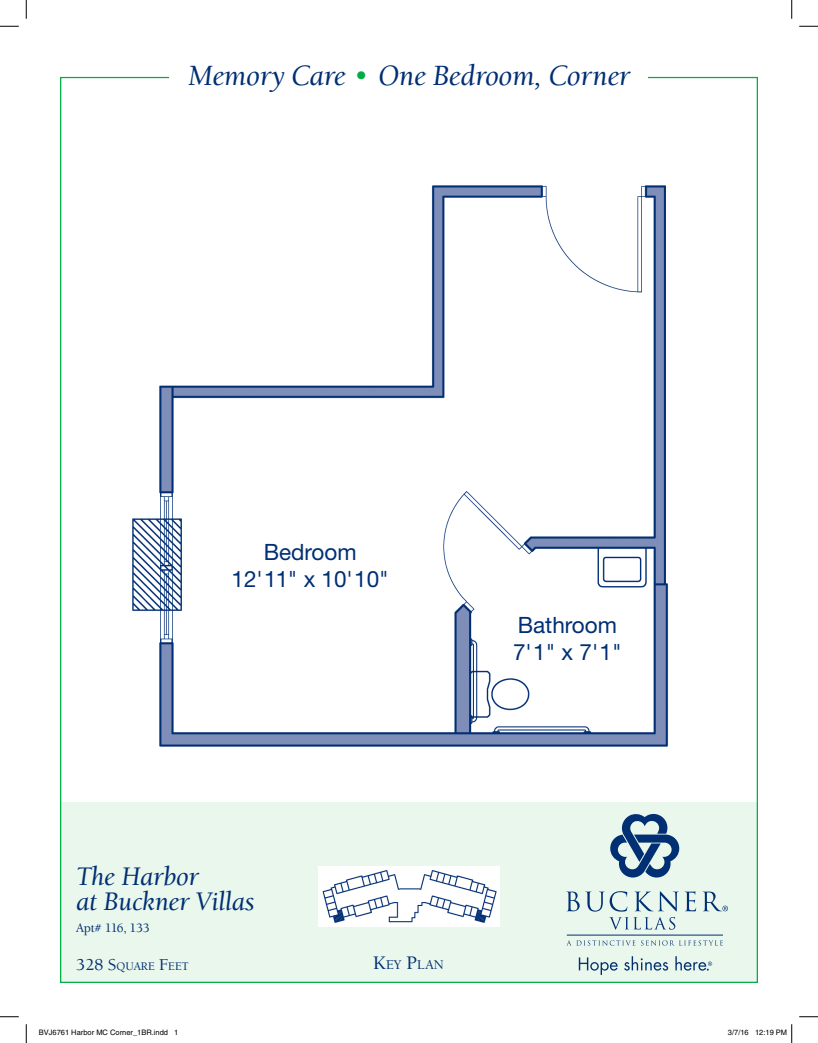
<style>
.page{position:relative;width:818px;height:1043px;background:#fff}
.page>*{position:absolute;margin:0;border:0;box-sizing:border-box;transform-origin:0 0}
.t1{font:italic 500 28.75px "Berkeley Old Style Itc T";letter-spacing:-.01em;color:#002f73}
.t2{font:italic 500 26.25px/25px "Berkeley Old Style Itc T";letter-spacing:-.01em;color:#002f73}
.t3{font:22.5px/26.2px "Helvetica Neue";color:#002f73}
.t4{font:500 13.12px "Berkeley Old Style Itc T";color:#002f73}
.t5{font:500 12.5px "Berkeley Old Style Itc T";letter-spacing:-.025em;color:#002f73}
.t6{font:500 11.38px "Berkeley Old Style Itc T";letter-spacing:.015em;color:#002f73}
.t7{font:7.5px "Helvetica";color:#000}
.s1{color:#00ad44}
.s2{font-size:16.25px}
.s3{font-size:18.75px}
</style>
<div class="page">
<div style="left:60px;top:802px;width:697px;height:180px;background:#eaf7ec"></div>
<img style="left:132px;top:185px;width:536px;height:562px">
<div style="left:502px;top:606px;width:130px;height:62px;background:#fff"></div>
<div style="left:220px;top:401px;width:180px;height:327px;background:#fff"></div>
<img style="left:318px;top:866px;width:181px;height:60px">
<svg style="left:610px;top:813px;width:69px;height:64px"></svg>
<hr style="left:566px;top:934px;width:157px;height:1px;background:#002f73">
<svg style="left:566px;top:891px;width:162px;height:20px"></svg>
<svg style="left:609px;top:917px;width:66px;height:12px"></svg>
<svg style="left:578px;top:957px;width:39px;height:17px"></svg>
<svg style="left:624px;top:956px;width:44px;height:14px"></svg>
<svg style="left:675px;top:956px;width:37px;height:14px"></svg>
<svg style="left:567px;top:940px;width:68px;height:5px"></svg>
<svg style="left:641px;top:940px;width:82px;height:5px"></svg>
<svg style="left:0;top:25px;width:19px;height:2px"></svg>
<svg style="left:799px;top:25px;width:19px;height:2px"></svg>
<svg style="left:0;top:1016px;width:19px;height:1px"></svg>
<svg style="left:799px;top:1016px;width:19px;height:1px"></svg>
<svg style="left:25px;top:0;width:2px;height:19px"></svg>
<svg style="left:25px;top:1024px;width:2px;height:18px"></svg>
<svg style="left:791px;top:0;width:1px;height:19px"></svg>
<svg style="left:791px;top:1024px;width:1px;height:18px"></svg>
<h1 class="t1" style="left:188px;top:58px;width:444px">Memory Care <span class="s1">•</span> One Bedroom, Corner</h1>
<h3 class="t3" style="left:231px;top:539px;width:159px;text-align:center">Bedroom<br>12'11" x 10'10"</h3>
<h3 class="t3" style="left:513px;top:612px;width:110px">Bathroom<br>7'1" x 7'1"</h3>
<h2 class="t2" style="left:76px;top:863px;width:180px">The Harbor<br>at Buckner Villas</h2>
<h3 class="t5" style="left:76px;top:920px;width:75px">Apt# 116, 133</h3>
<h3 class="t6" style="left:76px;top:959px;width:114px"><span class="s2">328 S</span>QUARE <span class="s2">F</span>EET</h3>
<h3 class="t4" style="left:373px;top:956px;width:72px"><span class="s3">K</span>EY <span class="s3">P</span>LAN</h3>
<p class="t7" style="left:39px;top:1028px;width:141px">BVJ6761 Harbor MC Corner_1BR.indd 1</p>
<p class="t7" style="left:728px;top:1028px;width:61px">3/7/16 12:19 PM</p>
</div>
